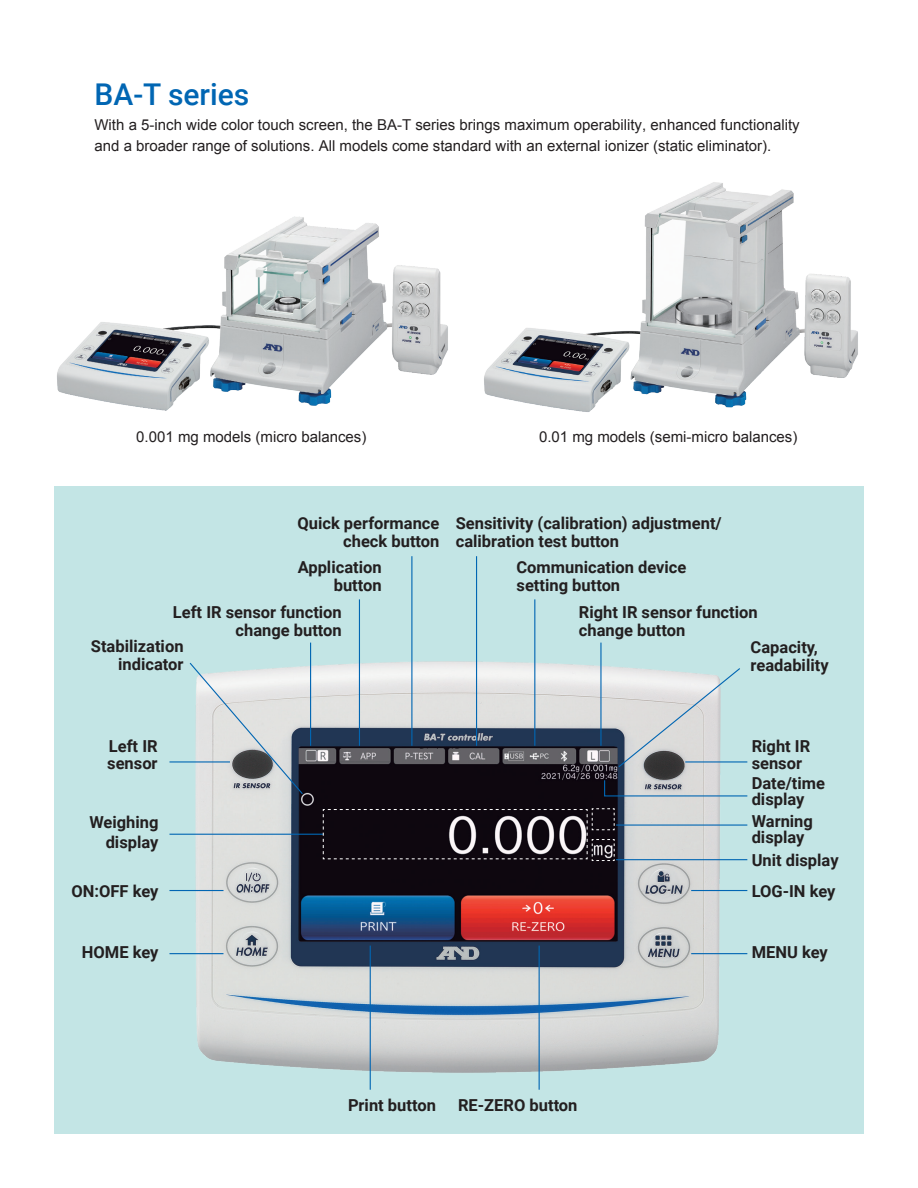
<style>
.page{position:relative;width:918px;height:1188px;background:#fff}
.page>*{position:absolute;margin:0;border:0;box-sizing:border-box;transform-origin:0 0}
.t1{font:500 30px "Roboto";color:#0166b3}
.t2{font:700 16.5px/18px "Roboto";color:#231f20}
.Body{font:15px/21px "Arial";color:#231f20}
</style>
<div class="page">
<img style="left:484px;top:182px;width:374px;height:230px">
<img style="left:57px;top:216px;width:391px;height:195px">
<div style="left:54px;top:486px;width:810px;height:648px;background:#c3e5e5"></div>
<img style="left:169px;top:609px;width:579px;height:481px">
<hr style="left:411px;top:556px;width:1px;height:190px;background:#0166b3">
<hr style="left:476px;top:556px;width:1px;height:190px;background:#0166b3">
<hr style="left:534px;top:599px;width:1px;height:147px;background:#0166b3">
<hr style="left:359px;top:599px;width:1px;height:147px;background:#0166b3">
<hr style="left:310px;top:643px;width:1px;height:103px;background:#0166b3">
<hr style="left:370px;top:946px;width:1px;height:144px;background:#0166b3">
<hr style="left:539px;top:946px;width:1px;height:144px;background:#0166b3">
<hr style="left:600px;top:643px;width:2px;height:103px;background:#0166b3">
<hr style="left:685px;top:761px;width:62px;height:2px;background:#0166b3">
<hr style="left:170px;top:761px;width:60px;height:2px;background:#0166b3">
<hr style="left:691px;top:890px;width:56px;height:1px;background:#0166b3">
<hr style="left:616px;top:859px;width:131px;height:1px;background:#0166b3">
<hr style="left:616px;top:824px;width:131px;height:2px;background:#0166b3">
<svg style="left:603px;top:779px;width:145px;height:18px"></svg>
<hr style="left:170px;top:890px;width:54px;height:1px;background:#0166b3">
<hr style="left:691px;top:953px;width:56px;height:1px;background:#0166b3">
<hr style="left:170px;top:953px;width:54px;height:1px;background:#0166b3">
<hr style="left:170px;top:834px;width:153px;height:1px;background:#0166b3">
<svg style="left:323px;top:808px;width:292px;height:53px;background:#2d272e"></svg>
<svg style="left:617px;top:667px;width:124px;height:101px"></svg>
<svg style="left:188px;top:662px;width:116px;height:133px;background:#c6ccce"></svg>
<p class="t1" style="left:94px;top:73px;width:156px">BA-T series</p>
<p class="Body" style="left:94px;top:114px;width:707px">With a 5-inch wide color touch screen, the BA-T series brings maximum operability, enhanced functionality and a broader range of solutions. All models come standard with an external ionizer (static eliminator).</p>
<p class="Body" style="left:136px;top:427px;width:232px">0.001 mg models (micro balances)</p>
<p class="Body" style="left:539px;top:427px;width:260px">0.01 mg models (semi-micro balances)</p>
<p class="t2" style="left:297px;top:513px;width:144px;text-align:right">Quick performance check button</p>
<p class="t2" style="left:298px;top:558px;width:86px;text-align:right">Application button</p>
<p class="t2" style="left:456px;top:513px;width:268px">Sensitivity (calibration) adjustment/ calibration test button</p>
<p class="t2" style="left:517px;top:558px;width:171px">Communication device setting button</p>
<p class="t2" style="left:173px;top:603px;width:170px;text-align:right">Left IR sensor function change button</p>
<p class="t2" style="left:91px;top:636px;width:94px;text-align:right">Stabilization indicator</p>
<p class="t2" style="left:579px;top:603px;width:180px">Right IR sensor function change button</p>
<p class="t2" style="left:751px;top:638px;width:80px">Capacity, readability</p>
<p class="t2" style="left:107px;top:737px;width:52px;line-height:16.5px">Left IR sensor</p>
<p class="t2" style="left:752px;top:737px;width:60px;line-height:16.5px">Right IR sensor</p>
<p class="t2" style="left:752px;top:774px;width:75px;line-height:16.5px">Date/time display</p>
<p class="t2" style="left:89px;top:812px;width:71px;line-height:19.5px;text-align:right">Weighing display</p>
<p class="t2" style="left:71px;top:881px;width:89px">ON:OFF key</p>
<p class="t2" style="left:752px;top:812px;width:63px;line-height:16.5px">Warning display</p>
<p class="t2" style="left:752px;top:850px;width:88px">Unit display</p>
<p class="t2" style="left:752px;top:881px;width:85px">LOG-IN key</p>
<p class="t2" style="left:82px;top:942px;width:78px">HOME key</p>
<p class="t2" style="left:752px;top:942px;width:78px">MENU key</p>
<p class="t2" style="left:348px;top:1095px;width:89px">Print button</p>
<p class="t2" style="left:458px;top:1095px;width:121px">RE-ZERO button</p>
</div>
